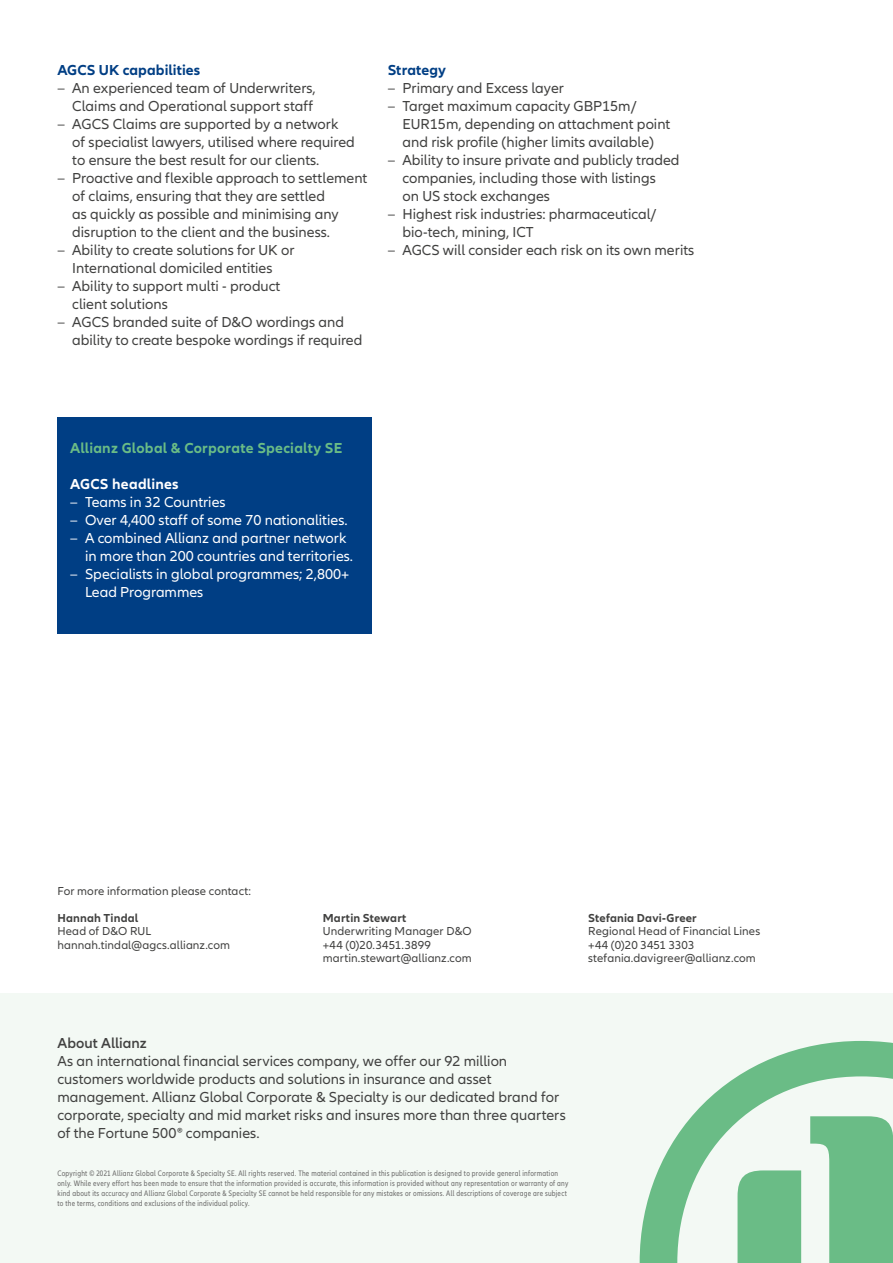
<style>
.page{position:relative;width:893px;height:1263px;background:#fff}
.page>*{position:absolute;margin:0;border:0;box-sizing:border-box;transform-origin:0 0}
.Copy{font:15px/18px "Allianz Neo";color:#414140}
.t1{font:15px/18px "Allianz Neo";color:#fff}
.Copy-2{font:700 15px "Allianz Neo";letter-spacing:.015em;color:#6abc86}
.Subhead{font:700 15px "Allianz Neo";letter-spacing:.005em;color:#003e84}
.Copy-3{font:700 15px "Allianz Neo";letter-spacing:.015em;color:#fff}
.Copy-4{font:600 15px "Allianz Neo";letter-spacing:.005em;color:#414140}
.Captures{font:12px "Allianz Neo";letter-spacing:.01em;color:#414140}
.Captures_Caps{font:700 12px "Allianz Neo";letter-spacing:.015em;color:#414140}
.Captures_Caps-2{font:12px "Allianz Neo";letter-spacing:.01em;color:#414140}
.t2{font:condensed 8.25px/9.9px "Allianz Neo";letter-spacing:.03em;color:#6f6f6e}
</style>
<div class="page">
<div style="left:0;top:993px;width:893px;height:270px;background:#f3f9f4"></div>
<svg style="left:640px;top:1041px;width:253px;height:222px"></svg>
<svg style="left:810px;top:1116px;width:83px;height:147px"></svg>
<div style="left:737px;top:1170px;width:64px;height:93px;background:#6abc86"></div>
<div style="left:57px;top:417px;width:315px;height:216px;background:#003e84"></div>
<p class="Subhead" style="left:57px;top:62px;width:145px">AGCS UK capabilities</p>
<p class="Copy" style="left:57px;top:80px;width:260px;text-align:right">– An experienced team of Underwriters,<br>Claims and Operational support staff</p>
<p class="Copy" style="left:72px;top:116px;width:284px;text-indent:-15px">– AGCS Claims are supported by a network of specialist lawyers, utilised where required to ensure the best result for our clients.</p>
<p class="Copy" style="left:72px;top:170px;width:297px;text-indent:-15px">– Proactive and flexible approach to settlement of claims, ensuring that they are settled<br>as quickly as possible and minimising any disruption to the client and the business.</p>
<p class="Copy" style="left:57px;top:242px;width:239px;text-align:center">– Ability to create solutions for UK or<br>International domiciled entities</p>
<p class="Copy" style="left:72px;top:278px;width:210px;text-indent:-15px">– Ability to support multi - product client solutions</p>
<p class="Copy" style="left:72px;top:314px;width:292px;text-indent:-15px">– AGCS branded suite of D&amp;O wordings and ability to create bespoke wordings if required</p>
<p class="Subhead" style="left:388px;top:62px;width:60px">Strategy</p>
<p class="Copy" style="left:388px;top:80px;width:178px">– Primary and Excess layer</p>
<p class="Copy" style="left:403px;top:98px;width:269px;text-indent:-15px">– Target maximum capacity GBP15m/<br>EUR15m, depending on attachment point and risk profile (higher limits available)</p>
<p class="Copy" style="left:403px;top:152px;width:278px;text-indent:-15px">– Ability to insure private and publicly traded companies, including those with listings<br>on US stock exchanges</p>
<p class="Copy" style="left:403px;top:206px;width:255px;text-indent:-15px">– Highest risk industries: pharmaceutical/ bio-tech, mining, ICT</p>
<p class="Copy" style="left:388px;top:242px;width:308px">– AGCS will consider each risk on its own merits</p>
<p class="Copy-2" style="left:70px;top:440px;width:274px">Allianz Global &amp; Corporate Specialty SE</p>
<p class="Copy-3" style="left:70px;top:476px;width:110px">AGCS headlines</p>
<p class="t1" style="left:70px;top:494px;width:157px">– Teams in 32 Countries</p>
<p class="t1" style="left:70px;top:512px;width:279px">– Over 4,400 staff of some 70 nationalities.</p>
<p class="t1" style="left:85px;top:530px;width:270px;text-indent:-15px">– A combined Allianz and partner network in more than 200 countries and territories.</p>
<p class="t1" style="left:85px;top:566px;width:266px;text-indent:-15px">– Specialists in global programmes; 2,800+<br>Lead Programmes</p>
<p class="Captures_Caps-2" style="left:57px;top:884px;width:195px">For more information please contact:</p>
<p class="Captures_Caps" style="left:57px;top:911px;width:82px">Hannah Tindal</p>
<p class="Captures" style="left:57px;top:924px;width:95px">Head of D&amp;O RUL</p>
<p class="Captures" style="left:57px;top:938px;width:174px">hannah.tindal@agcs.allianz.com</p>
<p class="Captures_Caps" style="left:323px;top:911px;width:85px">Martin Stewart</p>
<p class="Captures" style="left:323px;top:924px;width:150px">Underwriting Manager D&amp;O</p>
<p class="Captures" style="left:323px;top:938px;width:110px">+44 (0)20.3451.3899</p>
<p class="Captures" style="left:323px;top:951px;width:150px">martin.stewart@allianz.com</p>
<p class="Captures_Caps" style="left:588px;top:911px;width:110px">Stefania Davi-Greer</p>
<p class="Captures" style="left:588px;top:924px;width:174px">Regional Head of Financial Lines</p>
<p class="Captures" style="left:588px;top:938px;width:108px">+44 (0)20 3451 3303</p>
<p class="Captures" style="left:588px;top:951px;width:169px">stefania.davigreer@allianz.com</p>
<p class="Copy-4" style="left:57px;top:1034px;width:91px">About Allianz</p>
<p class="Copy" style="left:57px;top:1052px;width:510px">As an international financial services company, we offer our 92 million customers worldwide products and solutions in insurance and asset management. Allianz Global Corporate &amp; Specialty is our dedicated brand for corporate, specialty and mid market risks and insures more than three quarters of the Fortune 500® companies.</p>
<p class="t2" style="left:57px;top:1168px;width:512px">Copyright © 2021 Allianz Global Corporate &amp; Specialty SE. All rights reserved. The material contained in this publication is designed to provide general information only. While every effort has been made to ensure that the information provided is accurate, this information is provided without any representation or warranty of any kind about its accuracy and Allianz Global Corporate &amp; Specialty SE cannot be held responsible for any mistakes or omissions. All descriptions of coverage are subject to the terms, conditions and exclusions of the individual policy.</p>
</div>
